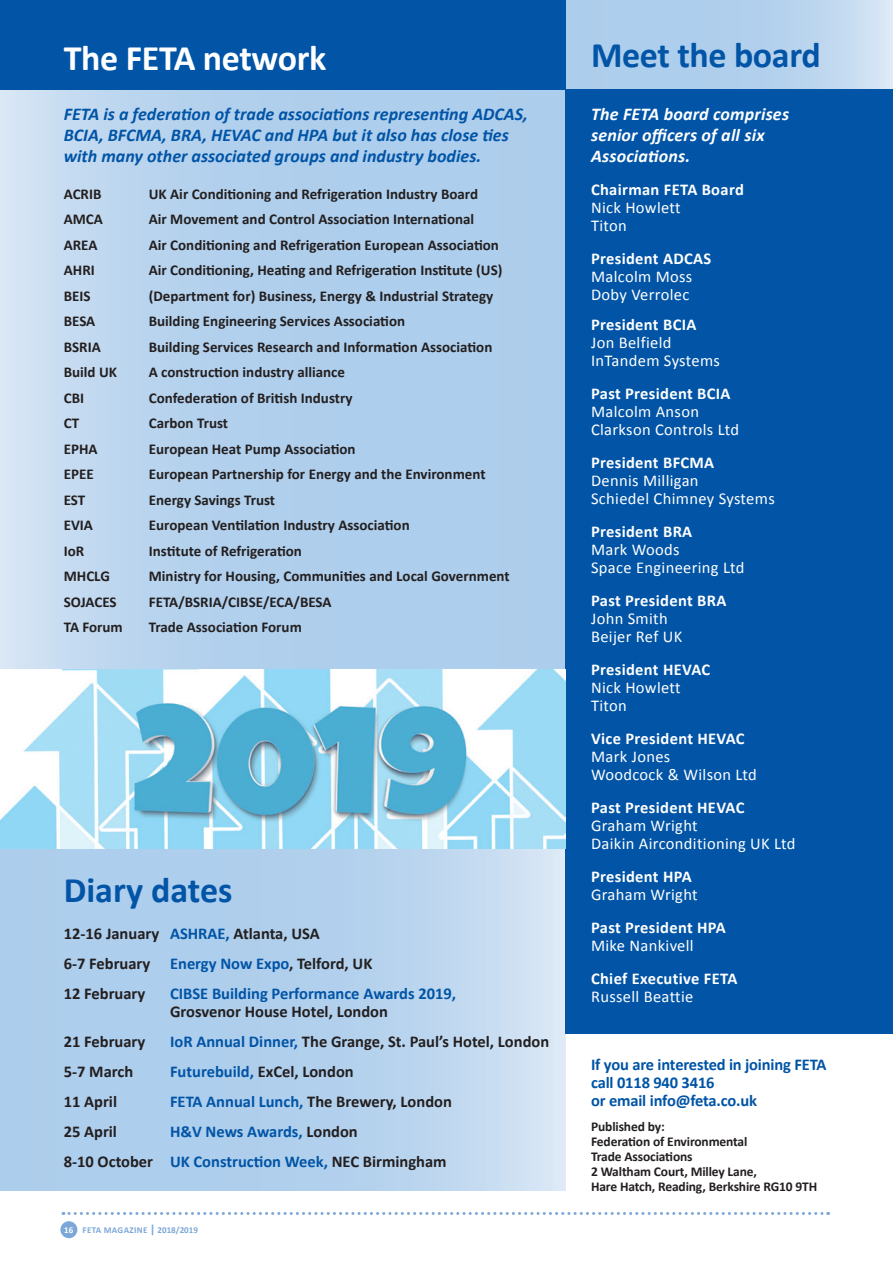
<style>
.page{position:relative;width:893px;height:1263px;background:#fff}
.page>*{position:absolute;margin:0;border:0;box-sizing:border-box;transform-origin:0 0}
.t1{font:700 36px "Calibri";letter-spacing:-.01em;color:#0154a6}
.t2{font:700 36px "Calibri";letter-spacing:-.01em;color:#fff}
.t3{font:italic 700 18px/21px "Calibri";color:#0154a6}
.t4{font:italic 700 18px/21px "Calibri";letter-spacing:.01em;color:#fff}
.t5{font:16.5px/18px "Calibri";letter-spacing:.02em;color:#fff}
.t6{font:700 16.5px/30px "Calibri";color:#231f20}
.t7{font:700 16.5px "Calibri";letter-spacing:.02em;color:#fff}
.t8{font:700 16.5px/18px "Calibri";color:#0154a6}
.t9{font:700 15px "Calibri";color:#231f20}
.t10{font:700 13.5px/15px "Calibri";letter-spacing:-.01em;color:#231f20}
.t11{font:700 9px "Calibri";letter-spacing:.025em;color:#7ca7d8}
.s1{color:#0154a6}
.s2{color:#231f20}
.s3{color:#fff}
.s4{font-size:12px}
</style>
<div class="page">
<svg style="left:0;top:848px;width:566px;height:343px;background:#b6d2ed"></svg>
<svg style="left:566px;top:0;width:327px;height:89px;background:#b6d2ed"></svg>
<svg style="left:0;top:89px;width:566px;height:581px;background:#b5d2ed"></svg>
<div style="left:0;top:0;width:566px;height:89px;background:#0154a6"></div>
<div style="left:566px;top:89px;width:327px;height:944px;background:#0154a6"></div>
<svg style="left:63px;top:1212px;width:766px;height:3px"></svg>
<div style="left:60px;top:1221px;width:17px;height:17px;background:#7ca7d8;border-radius:50%"></div>
<img style="left:0;top:670px;width:566px;height:178px">
<h1 class="t2" style="left:64px;top:35px;width:264px">The FETA network</h1>
<p class="t3" style="left:64px;top:102px;width:466px">FETA is a federation of trade associations representing ADCAS,<br>BCIA, BFCMA, BRA, HEVAC and HPA but it also has close ties with many other associated groups and industry bodies.</p>
<p class="t9" style="left:64px;top:184px;width:39px">ACRIB</p>
<p class="t9" style="left:149px;top:184px;width:331px">UK Air Conditioning and Refrigeration Industry Board</p>
<p class="t9" style="left:64px;top:210px;width:41px">AMCA</p>
<p class="t9" style="left:149px;top:210px;width:327px">Air Movement and Control Association International</p>
<p class="t9" style="left:64px;top:235px;width:35px">AREA</p>
<p class="t9" style="left:149px;top:235px;width:352px">Air Conditioning and Refrigeration European Association</p>
<p class="t9" style="left:64px;top:261px;width:33px">AHRI</p>
<p class="t9" style="left:149px;top:261px;width:355px">Air Conditioning, Heating and Refrigeration Institute (US)</p>
<p class="t9" style="left:64px;top:286px;width:28px">BEIS</p>
<p class="t9" style="left:149px;top:286px;width:346px">(Department for) Business, Energy &amp; Industrial Strategy</p>
<p class="t9" style="left:64px;top:312px;width:33px">BESA</p>
<p class="t9" style="left:149px;top:312px;width:258px">Building Engineering Services Association</p>
<p class="t9" style="left:64px;top:337px;width:39px">BSRIA</p>
<p class="t9" style="left:149px;top:337px;width:345px">Building Services Research and Information Association</p>
<p class="t9" style="left:64px;top:363px;width:55px">Build UK</p>
<p class="t9" style="left:149px;top:363px;width:198px">A construction industry alliance</p>
<p class="t9" style="left:64px;top:388px;width:22px">CBI</p>
<p class="t9" style="left:149px;top:388px;width:205px">Confederation of British Industry</p>
<p class="t9" style="left:64px;top:414px;width:17px">CT</p>
<p class="t9" style="left:149px;top:414px;width:81px">Carbon Trust</p>
<p class="t9" style="left:64px;top:439px;width:35px">EPHA</p>
<p class="t9" style="left:149px;top:439px;width:208px">European Heat Pump Association</p>
<p class="t9" style="left:64px;top:465px;width:31px">EPEE</p>
<p class="t9" style="left:149px;top:465px;width:338px">European Partnership for Energy and the Environment</p>
<p class="t9" style="left:64px;top:490px;width:23px">EST</p>
<p class="t9" style="left:149px;top:490px;width:128px">Energy Savings Trust</p>
<p class="t9" style="left:64px;top:516px;width:31px">EVIA</p>
<p class="t9" style="left:149px;top:516px;width:262px">European Ventilation Industry Association</p>
<p class="t9" style="left:64px;top:541px;width:22px">IoR</p>
<p class="t9" style="left:149px;top:541px;width:155px">Institute of Refrigeration</p>
<p class="t9" style="left:64px;top:567px;width:48px">MHCLG</p>
<p class="t9" style="left:149px;top:567px;width:362px">Ministry for Housing, Communities and Local Government</p>
<p class="t9" style="left:64px;top:592px;width:54px">SOJACES</p>
<p class="t9" style="left:149px;top:592px;width:184px">FETA/BSRIA/CIBSE/ECA/BESA</p>
<p class="t9" style="left:64px;top:618px;width:61px">TA Forum</p>
<p class="t9" style="left:149px;top:618px;width:155px">Trade Association Forum</p>
<h1 class="t1" style="left:64px;top:867px;width:170px">Diary dates</h1>
<p class="t6" style="left:64px;top:918px;width:310px">12-16 January <span class="s1">ASHRAE,</span> Atlanta, USA<br>6-7 February <span class="s1">Energy Now Expo</span>, Telford, UK<br>12 February</p>
<p class="t8" style="left:170px;top:984px;width:288px">CIBSE Building Performance Awards 2019,</p>
<p class="t6" style="left:170px;top:996px;width:219px">Grosvenor House Hotel, London</p>
<p class="t6" style="left:64px;top:1026px;width:83px">21 February</p>
<p class="t6" style="left:170px;top:1026px;width:381px"><span class="s1">IoR Annual Dinner,</span> The Grange, St. Paul’s Hotel, London</p>
<p class="t6" style="left:64px;top:1056px;width:71px">5-7 March</p>
<p class="t8" style="left:170px;top:1062px;width:185px">Futurebuild, <span class="s2">ExCel, London</span></p>
<p class="t6" style="left:64px;top:1086px;width:55px">11 April</p>
<p class="t6" style="left:170px;top:1086px;width:283px"><span class="s1">FETA Annual Lunch,</span> The Brewery, London</p>
<p class="t6" style="left:64px;top:1116px;width:55px">25 April</p>
<p class="t8" style="left:64px;top:1116px;width:384px;line-height:30px;text-indent:106px">H&amp;V News Awards, <span class="s2">London<br>8-10 October</span> UK Construction Week, <span class="s2">NEC Birmingham</span></p>
<p class="t11" style="left:64px;top:1224px;width:135px"><span class="s3">16</span> FETA MAGAZINE <span class="s4">|</span> 2018/2019</p>
<h1 class="t1" style="left:591px;top:33px;width:231px">Meet the board</h1>
<p class="t4" style="left:591px;top:103px;width:200px">The FETA board comprises senior officers of all six<br>Associations.</p>
<p class="t7" style="left:591px;top:180px;width:154px">Chairman FETA Board</p>
<p class="t5" style="left:591px;top:198px;width:91px">Nick Howlett<br>Titon</p>
<p class="t7" style="left:591px;top:249px;width:122px">President ADCAS</p>
<p class="t5" style="left:591px;top:267px;width:103px">Malcolm Moss<br>Doby Verrolec</p>
<p class="t7" style="left:591px;top:315px;width:107px">President BCIA</p>
<p class="t5" style="left:591px;top:333px;width:131px">Jon Belfield<br>InTandem Systems</p>
<p class="t7" style="left:591px;top:384px;width:141px">Past President BCIA</p>
<p class="t5" style="left:591px;top:402px;width:150px">Malcolm Anson<br>Clarkson Controls Ltd</p>
<p class="t7" style="left:591px;top:453px;width:125px">President BFCMA</p>
<p class="t5" style="left:591px;top:471px;width:185px">Dennis Milligan<br>Schiedel Chimney Systems</p>
<p class="t7" style="left:591px;top:522px;width:103px">President BRA</p>
<p class="t5" style="left:591px;top:540px;width:155px">Mark Woods<br>Space Engineering Ltd</p>
<p class="t7" style="left:591px;top:591px;width:137px">Past President BRA</p>
<p class="t5" style="left:591px;top:609px;width:93px">John Smith<br>Beijer Ref UK</p>
<p class="t7" style="left:591px;top:660px;width:121px">President HEVAC</p>
<p class="t5" style="left:591px;top:678px;width:91px">Nick Howlett<br>Titon</p>
<p class="t7" style="left:591px;top:729px;width:155px">Vice President HEVAC</p>
<p class="t5" style="left:591px;top:747px;width:167px">Mark Jones<br>Woodcock &amp; Wilson Ltd</p>
<p class="t7" style="left:591px;top:798px;width:155px">Past President HEVAC</p>
<p class="t5" style="left:591px;top:816px;width:206px">Graham Wright<br>Daikin Airconditioning UK Ltd</p>
<p class="t7" style="left:591px;top:867px;width:102px">President HPA</p>
<p class="t5" style="left:591px;top:885px;width:108px">Graham Wright</p>
<p class="t7" style="left:591px;top:918px;width:136px">Past President HPA</p>
<p class="t5" style="left:591px;top:936px;width:104px">Mike Nankivell</p>
<p class="t7" style="left:591px;top:969px;width:148px">Chief Executive FETA</p>
<p class="t5" style="left:591px;top:987px;width:104px">Russell Beattie</p>
<p class="t8" style="left:591px;top:1054px;width:237px">If you are interested in joining FETA call 0118 940 3416<br>or email info@feta.co.uk</p>
<p class="t10" style="left:591px;top:1118px;width:228px">Published by:<br>Federation of Environmental<br>Trade Associations<br>2 Waltham Court, Milley Lane,<br>Hare Hatch, Reading, Berkshire RG10 9TH</p>
</div>
